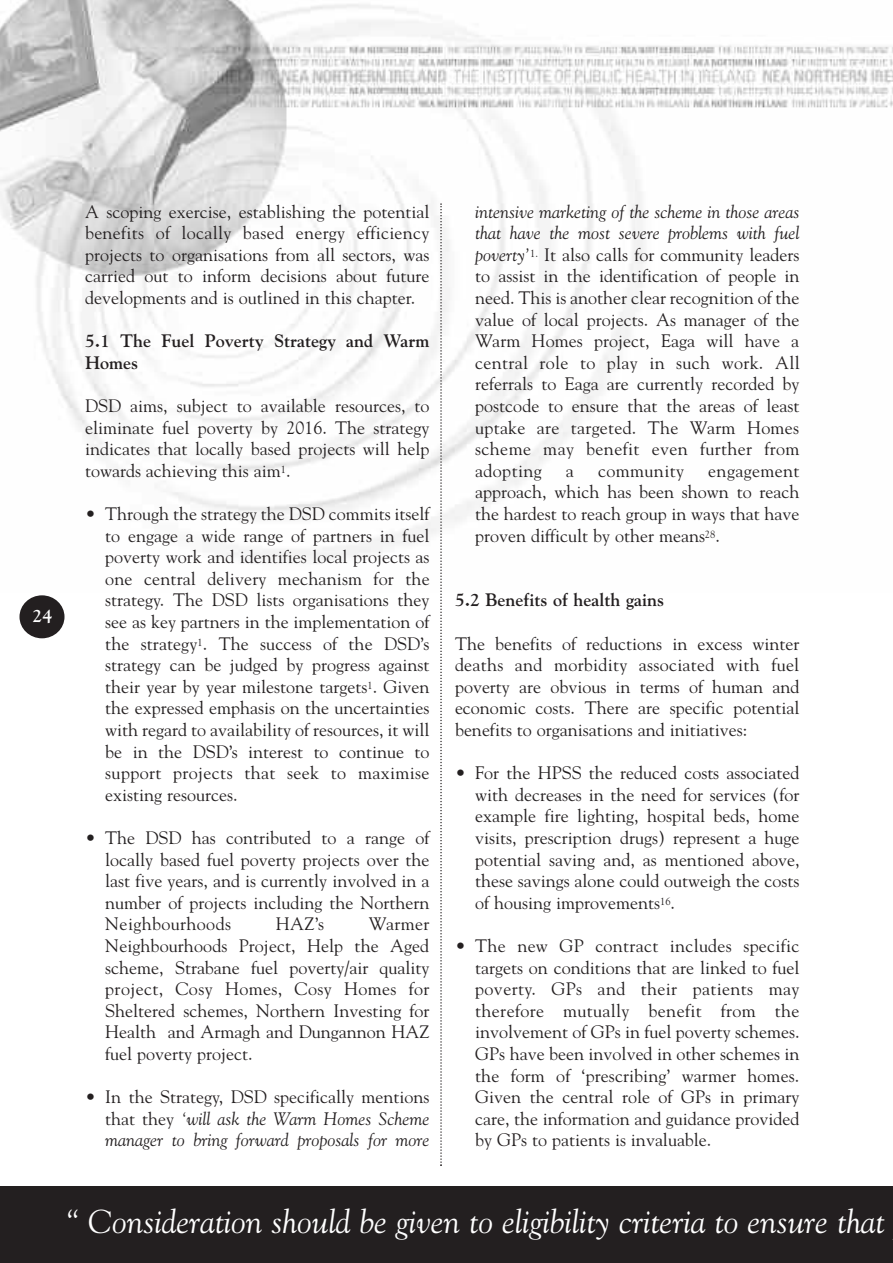
<style>
.page{position:relative;width:893px;height:1263px;background:#fff}
.page>*{position:absolute;margin:0;border:0;box-sizing:border-box;transform-origin:0 0}
.t1{font:italic 33px "Goudy";color:#fff}
.t2{font:18px/21.6px "Goudy";color:#231f20;text-align:justify}
.t3{font:italic 18px/21.6px "Goudy";color:#231f20;text-align:justify}
.t4{font:700 18px/21.6px "Goudy";color:#231f20}
.t5{font:18px "Goudy";letter-spacing:.02em;color:#231f20}
.t6{font:700 18px "Goudy";color:#fff}
.s1{font-style:normal}
.s2{font-style:italic}
</style>
<div class="page">
<img style="left:0;top:0;width:893px;height:560px">
<div style="left:20px;top:595px;width:44px;height:43px;background:#231f20;border-radius:50%"></div>
<svg style="left:440px;top:203px;width:2px;height:963px"></svg>
<div style="left:0;top:1186px;width:893px;height:77px;background:#231f20"></div>
<p class="t6" style="left:33px;top:605px;width:22px">24</p>
<p class="t2" style="left:85px;top:200px;width:346px">A scoping exercise, establishing the potential benefits of locally based energy efficiency projects to organisations from all sectors, was carried out to inform decisions about future developments and is outlined in this chapter.</p>
<p class="t4" style="left:85px;top:330px;width:346px">5.1 The Fuel Poverty Strategy and Warm<br>Homes</p>
<p class="t2" style="left:85px;top:395px;width:346px">DSD aims, subject to available resources, to eliminate fuel poverty by 2016. The strategy indicates that locally based projects will help towards achieving this aim<sup>1</sup>.</p>
<p class="t2" style="left:105px;top:503px;width:326px;text-indent:-20px">• Through the strategy the DSD commits itself to engage a wide range of partners in fuel poverty work and identifies local projects as one central delivery mechanism for the strategy. The DSD lists organisations they see as key partners in the implementation of the strategy<sup>1</sup>. The success of the DSD’s strategy can be judged by progress against their year by year milestone targets<sup>1</sup>. Given the expressed emphasis on the uncertainties with regard to availability of resources, it will be in the DSD’s interest to continue to support projects that seek to maximise existing resources.</p>
<p class="t2" style="left:105px;top:827px;width:326px;text-indent:-20px">• The DSD has contributed to a range of locally based fuel poverty projects over the last five years, and is currently involved in a number of projects including the Northern Neighbourhoods</p>
<p class="t2" style="left:276px;top:913px;width:50px">HAZ’s</p>
<p class="t2" style="left:105px;top:913px;width:326px;text-indent:263px">Warmer Neighbourhoods Project, Help the Aged scheme, Strabane fuel poverty/air quality project, Cosy Homes, Cosy Homes for Sheltered schemes, Northern Investing for Health and Armagh and Dungannon HAZ fuel poverty project.</p>
<p class="t3" style="left:105px;top:1086px;width:326px;text-indent:-20px"><span class="s1">• In the Strategy, DSD specifically mentions that they</span> ‘will ask the Warm Homes Scheme manager to bring forward proposals for more</p>
<p class="t2" style="left:475px;top:200px;width:326px"><span class="s2">intensive marketing of the scheme in those areas that have the most severe problems with fuel poverty’</span><sup>1.</sup> It also calls for community leaders to assist in the identification of people in need. This is another clear recognition of the value of local projects. As manager of the Warm Homes project, Eaga will have a central role to play in such work. All referrals to Eaga are currently recorded by postcode to ensure that the areas of least uptake are targeted. The Warm Homes scheme may benefit even further from adopting</p>
<p class="t2" style="left:566px;top:460px;width:9px">a</p>
<p class="t5" style="left:598px;top:460px;width:87px">community</p>
<p class="t2" style="left:475px;top:460px;width:326px;text-indent:233px">engagement approach, which has been shown to reach the hardest to reach group in ways that have proven difficult by other means<sup>28</sup>.</p>
<p class="t4" style="left:455px;top:589px;width:211px">5.2 Benefits of health gains</p>
<p class="t2" style="left:455px;top:632px;width:346px">The benefits of reductions in excess winter deaths and morbidity associated with fuel poverty are obvious in terms of human and economic costs. There are specific potential benefits to organisations and initiatives:</p>
<p class="t2" style="left:475px;top:762px;width:326px;text-indent:-20px">• For the HPSS the reduced costs associated with decreases in the need for services (for example fire lighting, hospital beds, home visits, prescription drugs) represent a huge potential saving and, as mentioned above, these savings alone could outweigh the costs of housing improvements<sup>16</sup>.</p>
<p class="t2" style="left:475px;top:935px;width:326px;text-indent:-20px">• The new GP contract includes specific targets on conditions that are linked to fuel poverty. GPs and their patients may therefore mutually benefit from the involvement of GPs in fuel poverty schemes.<br>GPs have been involved in other schemes in the form of ‘prescribing’ warmer homes.<br>Given the central role of GPs in primary care, the information and guidance provided by GPs to patients is invaluable.</p>
<h1 class="t1" style="left:65px;top:1202px;width:822px">“ Consideration should be given to eligibility criteria to ensure that</h1>
</div>
